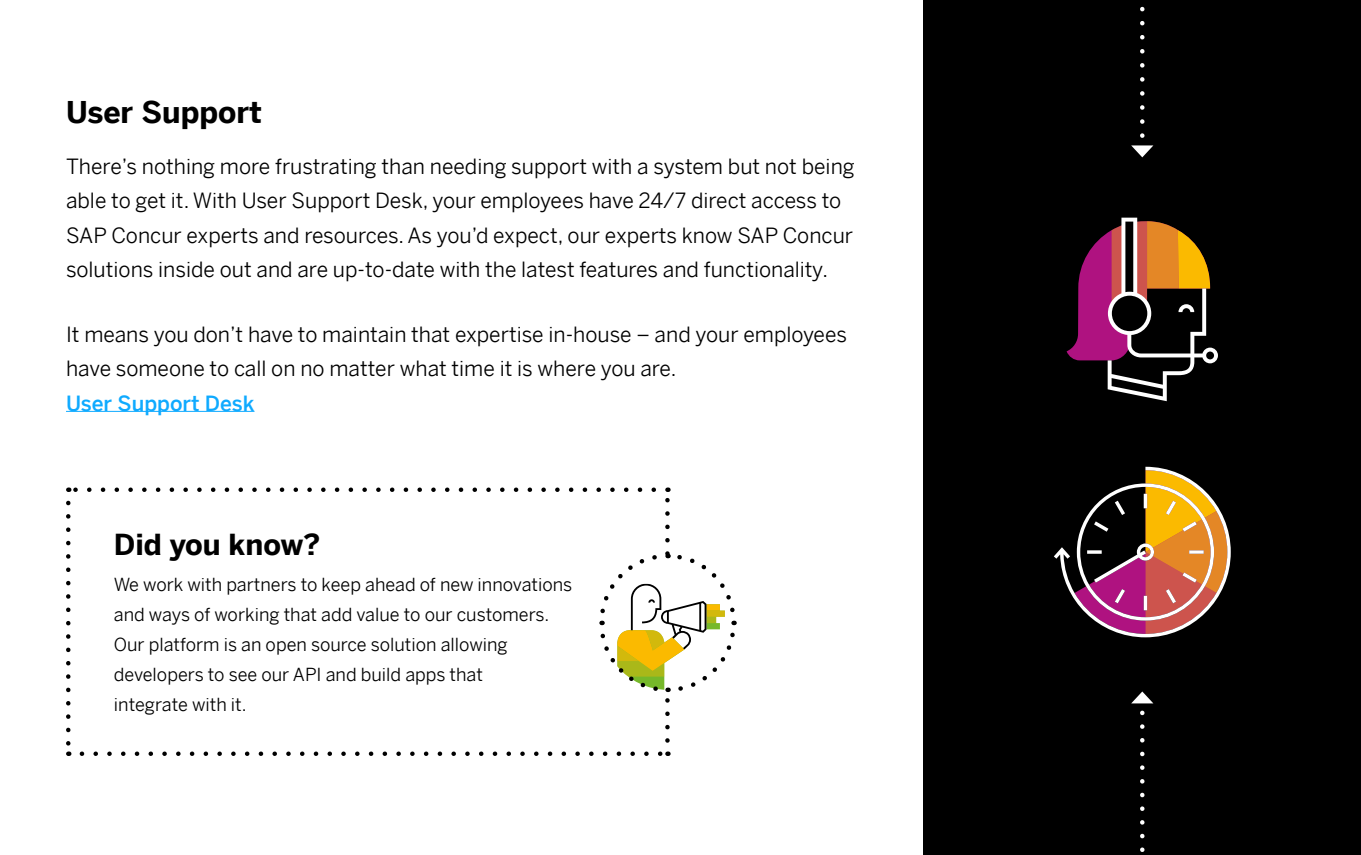
<style>
.page{position:relative;width:1361px;height:855px;background:#fff}
.page>*{position:absolute;margin:0;border:0;box-sizing:border-box;transform-origin:0 0}
.t1{font:700 30px "Benton Sans";color:#000}
.t2{font:700 28.95px "Benton Sans";color:#000}
.t3{font:21px/34.5px "Benton Sans";color:#000}
.t4{font:500 21px "Benton Sans";color:#0faaff}
.t5{font:18px/30px "Benton Sans";color:#000}
</style>
<div class="page">
<div style="left:923px;top:0;width:437px;height:855px;background:#000"></div>
<hr style="left:66px;top:411px;width:188px;height:1px;background:#0faaff">
<svg style="left:1054px;top:467px;width:176px;height:170px"></svg>
<svg style="left:1066px;top:218px;width:152px;height:183px"></svg>
<svg style="left:1140px;top:6px;width:4px;height:130px"></svg>
<svg style="left:1131px;top:145px;width:22px;height:12px"></svg>
<svg style="left:1140px;top:713px;width:4px;height:139px"></svg>
<svg style="left:1131px;top:692px;width:22px;height:11px"></svg>
<svg style="left:66px;top:488px;width:671px;height:268px"></svg>
<h1 class="t1" style="left:66px;top:86px;width:197px">User Support</h1>
<p class="t3" style="left:66px;top:146px;width:790px">There’s nothing more frustrating than needing support with a system but not being able to get it. With User Support Desk, your employees have 24/7 direct access to SAP Concur experts and resources. As you’d expect, our experts know SAP Concur solutions inside out and are up-to-date with the latest features and functionality.</p>
<p class="t3" style="left:66px;top:314px;width:782px">It means you don’t have to maintain that expertise in-house – and your employees have someone to call on no matter what time it is where you are.</p>
<p class="t4" style="left:66px;top:385px;width:190px">User Support Desk</p>
<h2 class="t2" style="left:114px;top:519px;width:208px">Did you know?</h2>
<p class="t5" style="left:114px;top:567px;width:460px">We work with partners to keep ahead of new innovations and ways of working that add value to our customers.<br>Our platform is an open source solution allowing developers to see our API and build apps that<br>integrate with it.</p>
</div>
